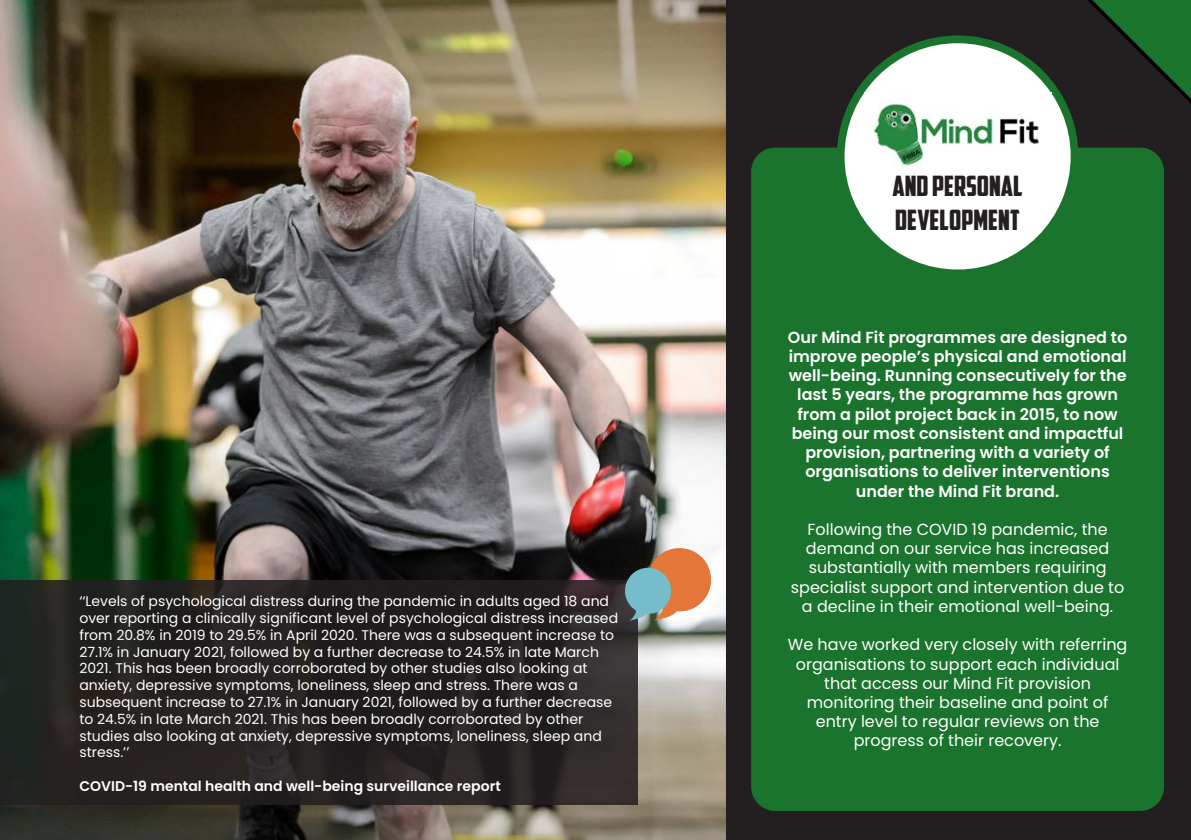
<style>
.page{position:relative;width:1191px;height:840px;background:#fff}
.page>*{position:absolute;margin:0;border:0;box-sizing:border-box;transform-origin:0 0}
.t1{font:28px/33.6px "American Captain";color:#231f20}
.t2{font:16px/19.2px "Poppins";color:#fff;text-align:center}
.t3{font:600 16px/19.2px "Poppins";color:#fff;text-align:center}
.t4{font:14px/16.8px "Poppins";color:#fff}
.t5{font:600 14px "Poppins";color:#fff}
</style>
<div class="page">
<div style="left:715px;top:0;width:476px;height:839px;background:#231f20"></div>
<img style="left:0;top:0;width:726px;height:839px">
<div style="left:751px;top:147px;width:413px;height:663px;background:#1a742d;border-radius:24px"></div>
<div style="left:0;top:580px;width:637px;height:224px;background:#231f20"></div>
<svg style="left:623px;top:544px;width:91px;height:76px"></svg>
<div style="left:76px;top:591px;width:561px;height:222px;background:#231f20"></div>
<div style="left:840px;top:39px;width:234px;height:234px;background:#fff;border-radius:50%"></div>
<div style="left:836px;top:35px;width:242px;height:242px;border:8px solid #1a742d;border-radius:50%"></div>
<img style="left:872px;top:103px;width:167px;height:65px">
<svg style="left:1088px;top:0;width:103px;height:104px"></svg>
<p class="t4" style="left:79px;top:592px;width:540px">‘‘Levels of psychological distress during the pandemic in adults aged 18 and over reporting a clinically significant level of psychological distress increased from 20.8% in 2019 to 29.5% in April 2020. There was a subsequent increase to 27.1% in January 2021, followed by a further decrease to 24.5% in late March 2021. This has been broadly corroborated by other studies also looking at anxiety, depressive symptoms, loneliness, sleep and stress. There was a subsequent increase to 27.1% in January 2021, followed by a further decrease to 24.5% in late March 2021. This has been broadly corroborated by other studies also looking at anxiety, depressive symptoms, loneliness, sleep and stress.’’</p>
<p class="t5" style="left:79px;top:777px;width:423px">COVID-19 mental health and well-being surveillance report</p>
<p class="t1" style="left:892px;top:169px;width:132px">AND PERSONAL<br>DEVELOPMENT</p>
<p class="t3" style="left:788px;top:327px;width:341px">Our Mind Fit programmes are designed to improve people’s physical and emotional well-being. Running consecutively for the last 5 years, the programme has grown from a pilot project back in 2015, to now being our most consistent and impactful provision, partnering with a variety of organisations to deliver interventions under the Mind Fit brand.</p>
<p class="t2" style="left:791px;top:519px;width:335px">Following the COVID 19 pandemic, the demand on our service has increased substantially with members requiring specialist support and intervention due to a decline in their emotional well-being.</p>
<p class="t2" style="left:788px;top:634px;width:341px">We have worked very closely with referring organisations to support each individual that access our Mind Fit provision monitoring their baseline and point of entry level to regular reviews on the progress of their recovery.</p>
</div>
